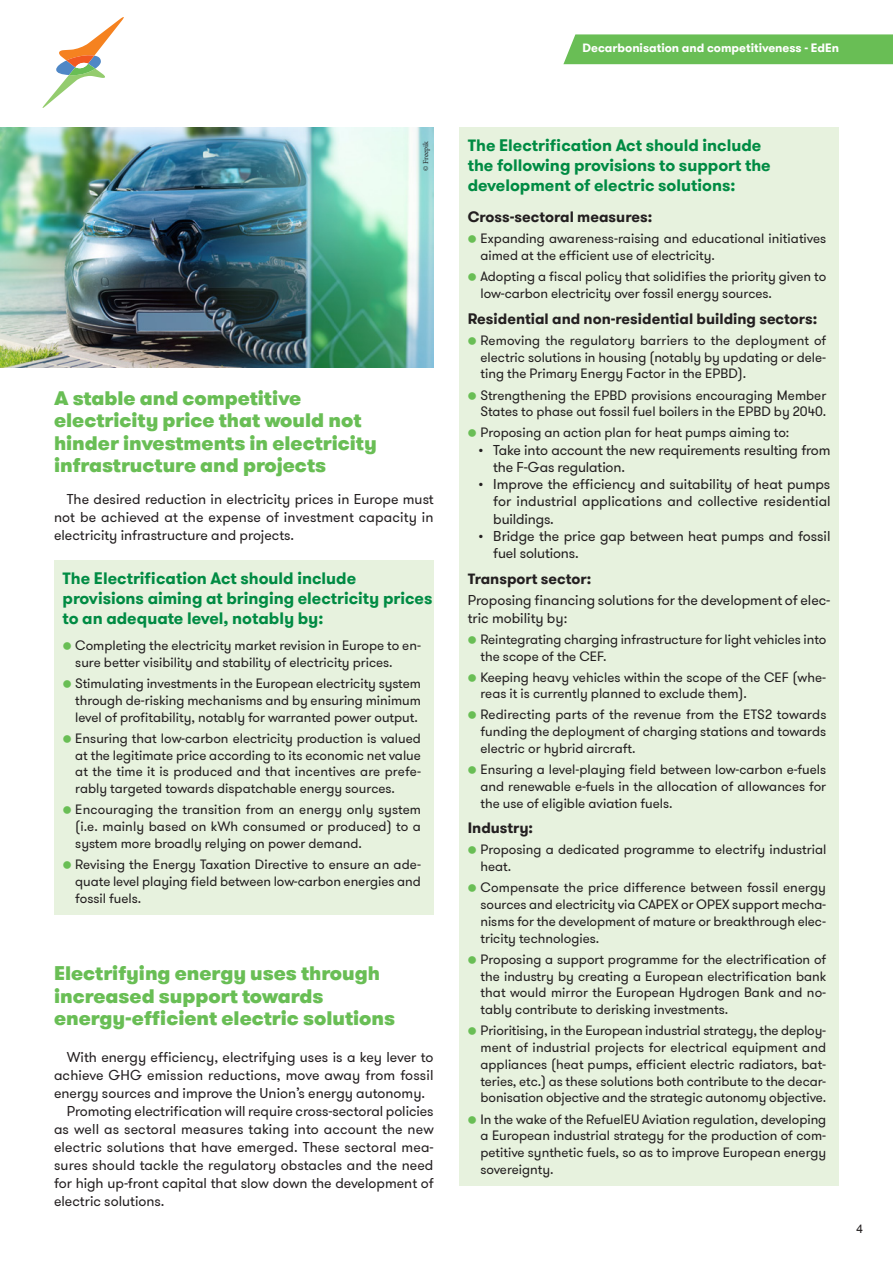
<style>
.page{position:relative;width:893px;height:1263px;background:#fff}
.page>*{position:absolute;margin:0;border:0;box-sizing:border-box;transform-origin:0 0}
.t1{font:900 19.5px/22.5px "GT Walsheim Pro";color:#69be55}
.t2{font:700 16.5px/19.8px "GT Walsheim Pro";color:#008b43}
.t3{font:700 15px "GT Walsheim Pro";color:#231f20}
.t4{font:14.25px/17.2px "GT Walsheim Pro";color:#231f20}
.t5{font:13.5px/16.8px "GT Walsheim Pro";color:#231f20;text-align:justify}
.t6{font:700 12px "GT Walsheim Pro";color:#fff}
.t7{font:12px "Arial";color:#231f20}
.t8{font:7.5px "Minion Pro";letter-spacing:-.005em;color:#231f20}
</style>
<div class="page">
<svg style="left:42px;top:17px;width:82px;height:91px"></svg>
<div style="left:563px;top:34px;width:330px;height:30px;background:#69be55"></div>
<div style="left:54px;top:560px;width:380px;height:78px;background:#e7f2de"></div>
<div style="left:54px;top:632px;width:380px;height:47px;background:#e7f2de"></div>
<div style="left:54px;top:669px;width:380px;height:65px;background:#e7f2de"></div>
<div style="left:54px;top:724px;width:380px;height:81px;background:#e7f2de"></div>
<div style="left:54px;top:796px;width:380px;height:64px;background:#e7f2de"></div>
<div style="left:54px;top:850px;width:380px;height:64px;background:#e7f2de"></div>
<div style="left:459px;top:128px;width:380px;height:77px;background:#e7f2de"></div>
<div style="left:459px;top:203px;width:380px;height:32px;background:#e7f2de"></div>
<div style="left:459px;top:225px;width:380px;height:47px;background:#e7f2de"></div>
<div style="left:459px;top:263px;width:380px;height:47px;background:#e7f2de"></div>
<div style="left:459px;top:304px;width:380px;height:32px;background:#e7f2de"></div>
<div style="left:459px;top:326px;width:380px;height:64px;background:#e7f2de"></div>
<div style="left:459px;top:381px;width:380px;height:47px;background:#e7f2de"></div>
<div style="left:459px;top:419px;width:380px;height:30px;background:#e7f2de"></div>
<div style="left:459px;top:435px;width:380px;height:49px;background:#e7f2de"></div>
<div style="left:459px;top:470px;width:380px;height:66px;background:#e7f2de"></div>
<div style="left:459px;top:522px;width:380px;height:48px;background:#e7f2de"></div>
<div style="left:459px;top:564px;width:380px;height:32px;background:#e7f2de"></div>
<div style="left:459px;top:586px;width:380px;height:49px;background:#e7f2de"></div>
<div style="left:459px;top:625px;width:380px;height:47px;background:#e7f2de"></div>
<div style="left:459px;top:663px;width:380px;height:47px;background:#e7f2de"></div>
<div style="left:459px;top:701px;width:380px;height:64px;background:#e7f2de"></div>
<div style="left:459px;top:755px;width:380px;height:64px;background:#e7f2de"></div>
<div style="left:459px;top:814px;width:380px;height:32px;background:#e7f2de"></div>
<div style="left:459px;top:836px;width:380px;height:47px;background:#e7f2de"></div>
<div style="left:459px;top:874px;width:380px;height:81px;background:#e7f2de"></div>
<div style="left:459px;top:945px;width:380px;height:81px;background:#e7f2de"></div>
<div style="left:459px;top:1017px;width:380px;height:97px;background:#e7f2de"></div>
<div style="left:459px;top:1105px;width:380px;height:81px;background:#e7f2de"></div>
<img style="left:0;top:128px;width:434px;height:240px">
<p class="t8" style="left:423px;top:171px;width:31px;rotate:-90deg">© Freepik</p>
<h1 class="t1" style="left:54px;top:388px;width:324px">A stable and competitive electricity price that would not hinder investments in electricity infrastructure and projects</h1>
<p class="t4" style="left:54px;top:491px;width:381px;line-height:18px;text-align:justify;text-indent:13px">The desired reduction in electricity prices in Europe must not be achieved at the expense of investment capacity in electricity infrastructure and projects.</p>
<p class="t2" style="left:63px;top:569px;width:371px">The Electrification Act should include provisions aiming at bringing electricity prices to an adequate level, notably by:</p>
<p class="t5" style="left:75px;top:638px;width:347px">Completing the electricity market revision in Europe to en&shy;sure better visibility and stability of electricity prices.</p>
<p class="t5" style="left:75px;top:676px;width:347px">Stimulating investments in the European electricity system through de-risking mechanisms and by ensuring minimum level of profitability, notably for warranted power output.</p>
<p class="t5" style="left:75px;top:731px;width:347px">Ensuring that low-carbon electricity production is valued at the legitimate price according to its economic net value at the time it is produced and that incentives are prefe&shy;rably targeted towards dispatchable energy sources.</p>
<p class="t5" style="left:75px;top:802px;width:347px">Encouraging the transition from an energy only system (i.e. mainly based on kWh consumed or produced) to a system more broadly relying on power demand.</p>
<p class="t5" style="left:75px;top:857px;width:347px">Revising the Energy Taxation Directive to ensure an ade&shy;quate level playing field between low-carbon energies and fossil fuels.</p>
<h1 class="t1" style="left:54px;top:964px;width:343px">Electrifying energy uses through increased support towards energy-efficient electric solutions</h1>
<p class="t4" style="left:67px;top:1049px;width:368px">With energy efficiency, electrifying uses is a key lever to</p>
<p class="t4" style="left:54px;top:1068px;width:381px">achieve GHG emission reductions, move away from fossil</p>
<p class="t4" style="left:54px;top:1086px;width:373px">energy sources and improve the Union’s energy autonomy.</p>
<p class="t4" style="left:67px;top:1103px;width:368px">Promoting electrification will require cross-sectoral policies</p>
<p class="t4" style="left:54px;top:1122px;width:381px">as well as sectoral measures taking into account the new</p>
<p class="t4" style="left:54px;top:1140px;width:381px">electric solutions that have emerged. These sectoral mea-</p>
<p class="t4" style="left:54px;top:1158px;width:381px">sures should tackle the regulatory obstacles and the need</p>
<p class="t4" style="left:54px;top:1176px;width:381px">for high up-front capital that slow down the development of</p>
<p class="t4" style="left:54px;top:1194px;width:112px">electric solutions.</p>
<p class="t6" style="left:582px;top:44px;width:258px">Decarbonisation and competitiveness - EdEn</p>
<p class="t2" style="left:468px;top:136px;width:305px">The Electrification Act should include the following provisions to support the development of electric solutions:</p>
<p class="t3" style="left:468px;top:211px;width:186px">Cross-sectoral measures:</p>
<p class="t5" style="left:480px;top:231px;width:347px">Expanding awareness-raising and educational initiatives aimed at the efficient use of electricity.</p>
<p class="t5" style="left:480px;top:268px;width:347px">Adopting a fiscal policy that solidifies the priority given to low-carbon electricity over fossil energy sources.</p>
<p class="t3" style="left:468px;top:312px;width:351px">Residential and non-residential building sectors:</p>
<p class="t5" style="left:480px;top:333px;width:347px">Removing the regulatory barriers to the deployment of electric solutions in housing (notably by updating or dele&shy;ting the Primary Energy Factor in the EPBD).</p>
<p class="t5" style="left:480px;top:387px;width:347px">Strengthening the EPBD provisions encouraging Member<br>States to phase out fossil fuel boilers in the EPBD by 2040.</p>
<p class="t5" style="left:480px;top:425px;width:310px">Proposing an action plan for heat pumps aiming to:</p>
<p class="t4" style="left:493px;top:442px;width:339px;text-indent:-15px">• Take into account the new requirements resulting from the F-Gas regulation.</p>
<p class="t4" style="left:493px;top:477px;width:339px;text-align:justify;text-indent:-15px">• Improve the efficiency and suitability of heat pumps for industrial applications and collective residential buildings.</p>
<p class="t4" style="left:493px;top:528px;width:339px;text-indent:-15px">• Bridge the price gap between heat pumps and fossil fuel solutions.</p>
<p class="t3" style="left:468px;top:573px;width:125px">Transport sector:</p>
<p class="t4" style="left:468px;top:592px;width:364px">Proposing financing solutions for the development of elec&shy;tric mobility by:</p>
<p class="t5" style="left:480px;top:632px;width:347px">Reintegrating charging infrastructure for light vehicles into the scope of the CEF.</p>
<p class="t5" style="left:480px;top:669px;width:347px">Keeping heavy vehicles within the scope of the CEF (whe&shy;reas it is currently planned to exclude them).</p>
<p class="t5" style="left:480px;top:707px;width:347px">Redirecting parts of the revenue from the ETS2 towards funding the deployment of charging stations and towards electric or hybrid aircraft.</p>
<p class="t5" style="left:480px;top:761px;width:347px">Ensuring a level-playing field between low-carbon e-fuels and renewable e-fuels in the allocation of allowances for the use of eligible aviation fuels.</p>
<p class="t3" style="left:468px;top:822px;width:67px">Industry:</p>
<p class="t5" style="left:480px;top:842px;width:347px">Proposing a dedicated programme to electrify industrial heat.</p>
<p class="t5" style="left:480px;top:879px;width:347px">Compensate the price difference between fossil energy sources and electricity via CAPEX or OPEX support mecha&shy;nisms for the development of mature or breakthrough elec&shy;tricity technologies.</p>
<p class="t5" style="left:480px;top:951px;width:347px">Proposing a support programme for the electrification of the industry by creating a European electrification bank that would mirror the European Hydrogen Bank and no&shy;tably contribute to derisking investments.</p>
<p class="t5" style="left:480px;top:1023px;width:347px">Prioritising, in the European industrial strategy, the deploy&shy;ment of industrial projects for electrical equipment and appliances (heat pumps, efficient electric radiators, bat&shy;teries, etc.) as these solutions both contribute to the decar&shy;bonisation objective and the strategic autonomy objective.</p>
<p class="t5" style="left:480px;top:1111px;width:347px">In the wake of the RefuelEU Aviation regulation, developing a European industrial strategy for the production of com&shy;petitive synthetic fuels, so as to improve European energy sovereignty.</p>
<p class="t7" style="left:856px;top:1222px;width:8px">4</p>
</div>
